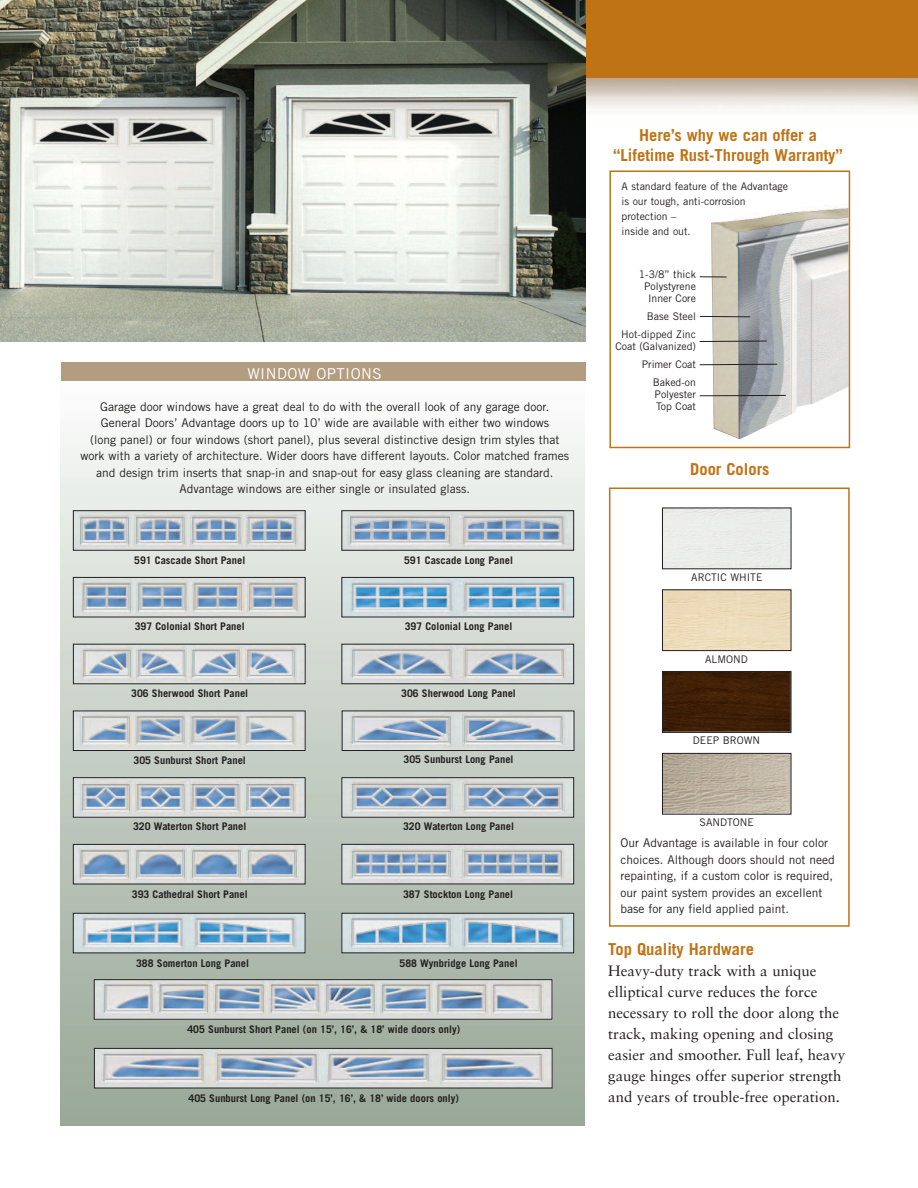
<style>
.page{position:relative;width:918px;height:1188px;background:#fff}
.page>*{position:absolute;margin:0;border:0;box-sizing:border-box;transform-origin:0 0}
.t1{font:700 16.5px/19.8px "Trade Gothic";color:#c07314;text-align:center}
.t2{font:15px/21px "Sabon";color:#231f20}
.t3{font:15px "Trade Gothic";letter-spacing:.03em;color:#fff}
.t4{font:12px/16.5px "Trade Gothic";color:#231f20}
.t5{font:700 10.5px "Trade Gothic";color:#231f20}
.t6{font:10.5px/15px "Trade Gothic";color:#231f20;text-align:right}
</style>
<div class="page">
<img style="left:585px;top:77px;width:333px;height:62px">
<div style="left:0;top:0;width:918px;height:77px;background:#c07314"></div>
<img style="left:0;top:0;width:585px;height:341px">
<div style="left:61px;top:363px;width:525px;height:18px;background:#b39d81"></div>
<div style="left:609px;top:488px;width:241px;height:439px;border:2px solid #c07314"></div>
<img style="left:664px;top:755px;width:125px;height:57px">
<div style="left:662px;top:753px;width:129px;height:61px;border:1px solid #231f20"></div>
<img style="left:664px;top:673px;width:125px;height:58px">
<div style="left:662px;top:671px;width:129px;height:62px;border:1px solid #231f20"></div>
<div style="left:662px;top:590px;width:129px;height:61px;border:1px solid #231f20"></div>
<svg style="left:60px;top:431px;width:525px;height:695px;background:#c2cac2"></svg>
<img style="left:75px;top:513px;width:228px;height:35px">
<img style="left:75px;top:579px;width:228px;height:36px">
<div style="left:73px;top:577px;width:232px;height:40px;border:1px solid #231f20"></div>
<img style="left:75px;top:646px;width:228px;height:36px">
<div style="left:73px;top:644px;width:232px;height:40px;border:1px solid #231f20"></div>
<img style="left:75px;top:713px;width:228px;height:36px">
<div style="left:73px;top:711px;width:232px;height:40px;border:1px solid #231f20"></div>
<img style="left:75px;top:780px;width:228px;height:35px">
<img style="left:75px;top:846px;width:228px;height:36px">
<div style="left:73px;top:844px;width:232px;height:40px;border:1px solid #231f20"></div>
<img style="left:344px;top:780px;width:228px;height:35px">
<img style="left:75px;top:915px;width:228px;height:36px">
<div style="left:73px;top:913px;width:232px;height:40px;border:1px solid #231f20"></div>
<img style="left:96px;top:982px;width:454px;height:35px">
<img style="left:96px;top:1050px;width:454px;height:36px">
<div style="left:94px;top:1048px;width:458px;height:40px;border:1px solid #231f20"></div>
<img style="left:344px;top:846px;width:228px;height:36px">
<div style="left:342px;top:844px;width:232px;height:40px;border:1px solid #231f20"></div>
<img style="left:344px;top:915px;width:228px;height:36px">
<div style="left:342px;top:913px;width:232px;height:40px;border:1px solid #231f20"></div>
<img style="left:344px;top:713px;width:228px;height:36px">
<div style="left:342px;top:711px;width:232px;height:40px;border:1px solid #231f20"></div>
<img style="left:344px;top:646px;width:228px;height:36px">
<div style="left:342px;top:644px;width:232px;height:40px;border:1px solid #231f20"></div>
<img style="left:344px;top:579px;width:228px;height:36px">
<div style="left:342px;top:577px;width:232px;height:40px;border:1px solid #231f20"></div>
<img style="left:344px;top:513px;width:228px;height:35px">
<img style="left:711px;top:207px;width:136px;height:232px">
<svg style="left:700px;top:276px;width:26px;height:1px"></svg>
<hr style="left:700px;top:316px;width:50px;height:1px;background:#231f20">
<svg style="left:699px;top:340px;width:69px;height:2px"></svg>
<svg style="left:699px;top:363px;width:79px;height:3px"></svg>
<hr style="left:700px;top:395px;width:86px;height:1px;background:#231f20">
<div style="left:609px;top:170px;width:241px;height:278px;border:2px solid #c07314"></div>
<p class="t3" style="left:247px;top:368px;width:136px">WINDOW OPTIONS</p>
<p class="t4" style="left:81px;top:399px;width:490px;text-align:center">Garage door windows have a great deal to do with the overall look of any garage door.<br>General Doors’ Advantage doors up to 10’ wide are available with either two windows<br>(long panel) or four windows (short panel), plus several distinctive design trim styles that work with a variety of architecture. Wider doors have different layouts. Color matched frames and design trim inserts that snap-in and snap-out for easy glass cleaning are standard.<br>Advantage windows are either single or insulated glass.</p>
<p class="t5" style="left:134px;top:556px;width:113px">591 Cascade Short Panel</p>
<p class="t5" style="left:404px;top:556px;width:110px">591 Cascade Long Panel</p>
<p class="t5" style="left:135px;top:623px;width:111px">397 Colonial Short Panel</p>
<p class="t5" style="left:405px;top:622px;width:109px">397 Colonial Long Panel</p>
<p class="t5" style="left:131px;top:689px;width:118px">306 Sherwood Short Panel</p>
<p class="t5" style="left:401px;top:690px;width:116px">306 Sherwood Long Panel</p>
<p class="t5" style="left:134px;top:757px;width:114px">305 Sunburst Short Panel</p>
<p class="t5" style="left:404px;top:755px;width:111px">305 Sunburst Long Panel</p>
<p class="t5" style="left:133px;top:823px;width:115px">320 Waterton Short Panel</p>
<p class="t5" style="left:403px;top:823px;width:112px">320 Waterton Long Panel</p>
<p class="t5" style="left:132px;top:890px;width:117px">393 Cathedral Short Panel</p>
<p class="t5" style="left:403px;top:890px;width:111px">387 Stockton Long Panel</p>
<p class="t5" style="left:136px;top:959px;width:114px">388 Somerton Long Panel</p>
<p class="t5" style="left:400px;top:959px;width:120px">588 Wynbridge Long Panel</p>
<p class="t5" style="left:187px;top:1025px;width:274px">405 Sunburst Short Panel (on 15’, 16’, &amp; 18’ wide doors only)</p>
<p class="t5" style="left:189px;top:1094px;width:272px">405 Sunburst Long Panel (on 15’, 16’, &amp; 18’ wide doors only)</p>
<h1 class="t1" style="left:613px;top:126px;width:231px">Here’s why we can offer a “Lifetime Rust-Through Warranty”</h1>
<p class="t6" style="left:622px;top:180px;width:168px;text-align:left">A standard feature of the Advantage is our tough, anti-corrosion protection –<br>inside and out.</p>
<p class="t6" style="left:639px;top:269px;width:59px;line-height:12px">1-3/8” thick<br>Polystyrene<br>Inner Core</p>
<p class="t6" style="left:621px;top:308px;width:76px;line-height:18px">Base Steel<br>Hot-dipped Zinc</p>
<p class="t6" style="left:616px;top:338px;width:82px;line-height:18px">Coat (Galvanized)<br>Primer Coat<br>Baked-on</p>
<p class="t6" style="left:655px;top:389px;width:43px;line-height:12px;text-align:left">Polyester<br>Top Coat</p>
<h1 class="t1" style="left:690px;top:461px;width:81px">Door Colors</h1>
<p class="t6" style="left:691px;top:570px;width:73px">ARCTIC WHITE</p>
<p class="t6" style="left:705px;top:653px;width:44px">ALMOND</p>
<p class="t6" style="left:693px;top:734px;width:69px">DEEP BROWN</p>
<p class="t6" style="left:700px;top:816px;width:56px">SANDTONE</p>
<p class="t4" style="left:621px;top:836px;width:216px">Our Advantage is available in four color choices. Although doors should not need repainting, if a custom color is required, our paint system provides an excellent base for any field applied paint.</p>
<h1 class="t1" style="left:608px;top:941px;width:147px">Top Quality Hardware</h1>
<p class="t2" style="left:608px;top:962px;width:239px">Heavy-duty track with a unique elliptical curve reduces the force necessary to roll the door along the track, making opening and closing easier and smoother. Full leaf, heavy gauge hinges offer superior strength and years of trouble-free operation.</p>
</div>
